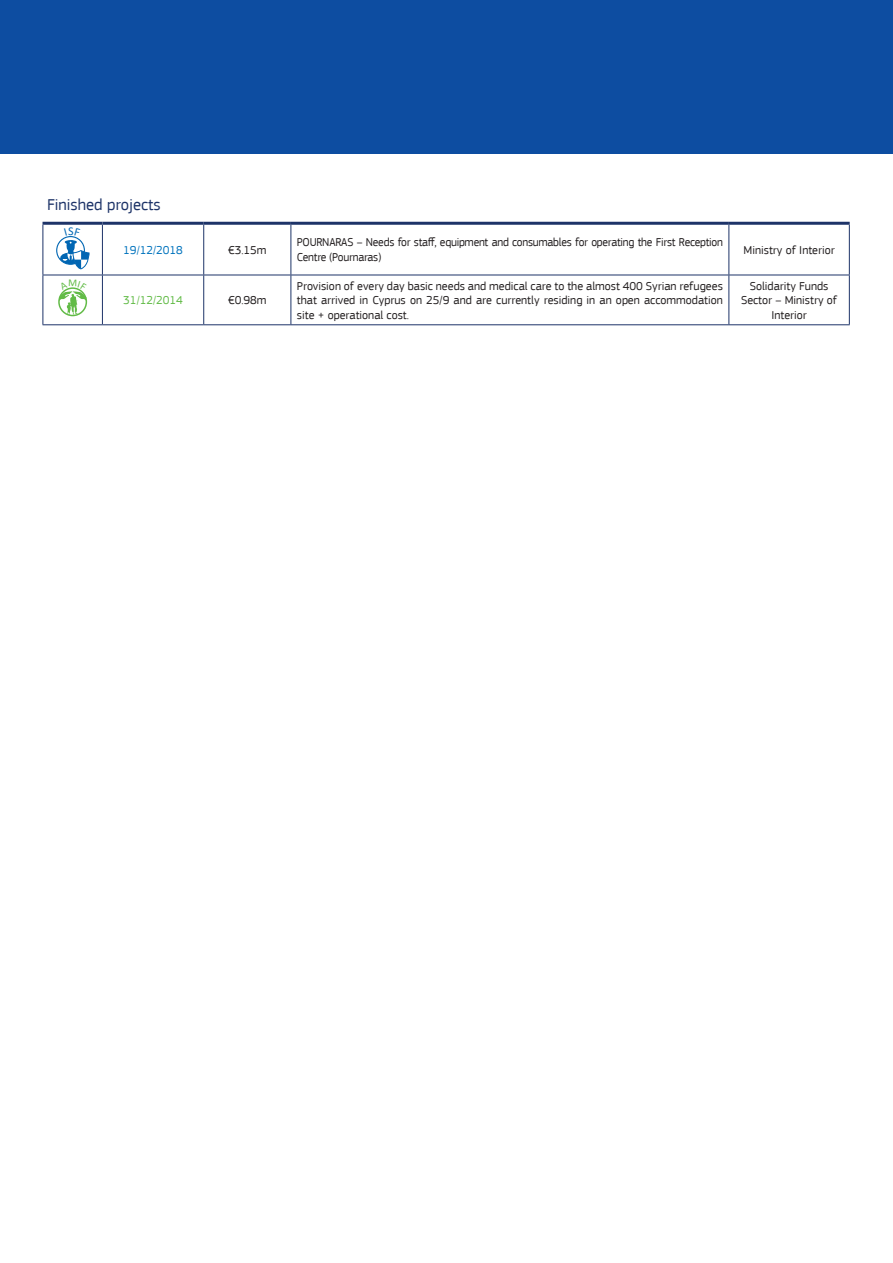
<style>
.page{position:relative;width:893px;height:1263px;background:#fff}
.page>*{position:absolute;margin:0;border:0;box-sizing:border-box;transform-origin:0 0}
.t1{font:16.5px "EC Square Sans Pro";color:#1d3368}
.t2{font:12px/14.4px "EC Square Sans Pro";color:#231f20;text-align:justify}
.t3{font:12px/15px "EC Square Sans Pro";letter-spacing:-.02em;color:#231f20;scale:.96 1}
.t4{font:12px "EC Square Sans Pro";color:#0073bd}
.t5{font:12px "EC Square Sans Pro";color:#62bb47}
</style>
<div class="page">
<div style="left:0;top:0;width:893px;height:153px;background:#0d4da1"></div>
<hr style="left:43px;top:225px;width:1px;height:50px;background:#1d3368">
<hr style="left:102px;top:225px;width:1px;height:50px;background:#1d3368">
<hr style="left:203px;top:225px;width:1px;height:50px;background:#1d3368">
<hr style="left:291px;top:225px;width:1px;height:50px;background:#1d3368">
<hr style="left:728px;top:225px;width:1px;height:50px;background:#1d3368">
<hr style="left:849px;top:225px;width:1px;height:50px;background:#1d3368">
<hr style="left:43px;top:275px;width:1px;height:49px;background:#1d3368">
<hr style="left:102px;top:275px;width:1px;height:49px;background:#1d3368">
<hr style="left:203px;top:275px;width:1px;height:49px;background:#1d3368">
<hr style="left:291px;top:275px;width:1px;height:49px;background:#1d3368">
<hr style="left:728px;top:275px;width:1px;height:49px;background:#1d3368">
<hr style="left:849px;top:275px;width:1px;height:49px;background:#1d3368">
<hr style="left:43px;top:324px;width:59px;height:1px;background:#1d3368">
<hr style="left:102px;top:324px;width:102px;height:1px;background:#1d3368">
<hr style="left:204px;top:324px;width:87px;height:1px;background:#1d3368">
<hr style="left:291px;top:324px;width:438px;height:1px;background:#1d3368">
<hr style="left:729px;top:324px;width:121px;height:1px;background:#1d3368">
<hr style="left:43px;top:275px;width:59px;height:1px;background:#1d3368">
<hr style="left:102px;top:275px;width:102px;height:1px;background:#1d3368">
<hr style="left:204px;top:275px;width:87px;height:1px;background:#1d3368">
<hr style="left:291px;top:275px;width:438px;height:1px;background:#1d3368">
<hr style="left:729px;top:275px;width:121px;height:1px;background:#1d3368">
<hr style="left:43px;top:222px;width:59px;height:3px;background:#1d3368">
<hr style="left:102px;top:222px;width:102px;height:3px;background:#1d3368">
<hr style="left:204px;top:222px;width:87px;height:3px;background:#1d3368">
<hr style="left:291px;top:222px;width:438px;height:3px;background:#1d3368">
<hr style="left:729px;top:222px;width:121px;height:3px;background:#1d3368">
<div style="left:56px;top:236px;width:29px;height:29px;border:1px solid #0166b3;border-radius:50%"></div>
<div style="left:58px;top:287px;width:29px;height:29px;border:2px solid #62bb47;border-radius:50%"></div>
<svg style="left:60px;top:236px;width:29px;height:33px"></svg>
<svg style="left:59px;top:287px;width:28px;height:28px"></svg>
<p class="t1" style="left:47px;top:195px;width:115px">Finished projects</p>
<p class="t4" style="left:123px;top:243px;width:61px">19/12/2018</p>
<p class="t2" style="left:228px;top:243px;width:40px">€3.15m</p>
<p class="t3" style="left:297px;top:235px;width:445px">POURNARAS – Needs for staff, equipment and consumables for operating the First Reception<br>Centre (Pournaras)</p>
<p class="t2" style="left:743px;top:243px;width:93px">Ministry of Interior</p>
<p class="t5" style="left:123px;top:293px;width:61px">31/12/2014</p>
<p class="t2" style="left:228px;top:293px;width:40px">€0.98m</p>
<p class="t2" style="left:297px;top:279px;width:427px">Provision of every day basic needs and medical care to the almost 400 Syrian refugees that arrived in Cyprus on 25/9 and are currently residing in an open accommodation site + operational cost.</p>
<p class="t2" style="left:741px;top:279px;width:98px;text-align:center">Solidarity Funds<br>Sector – Ministry of<br>Interior</p>
</div>
